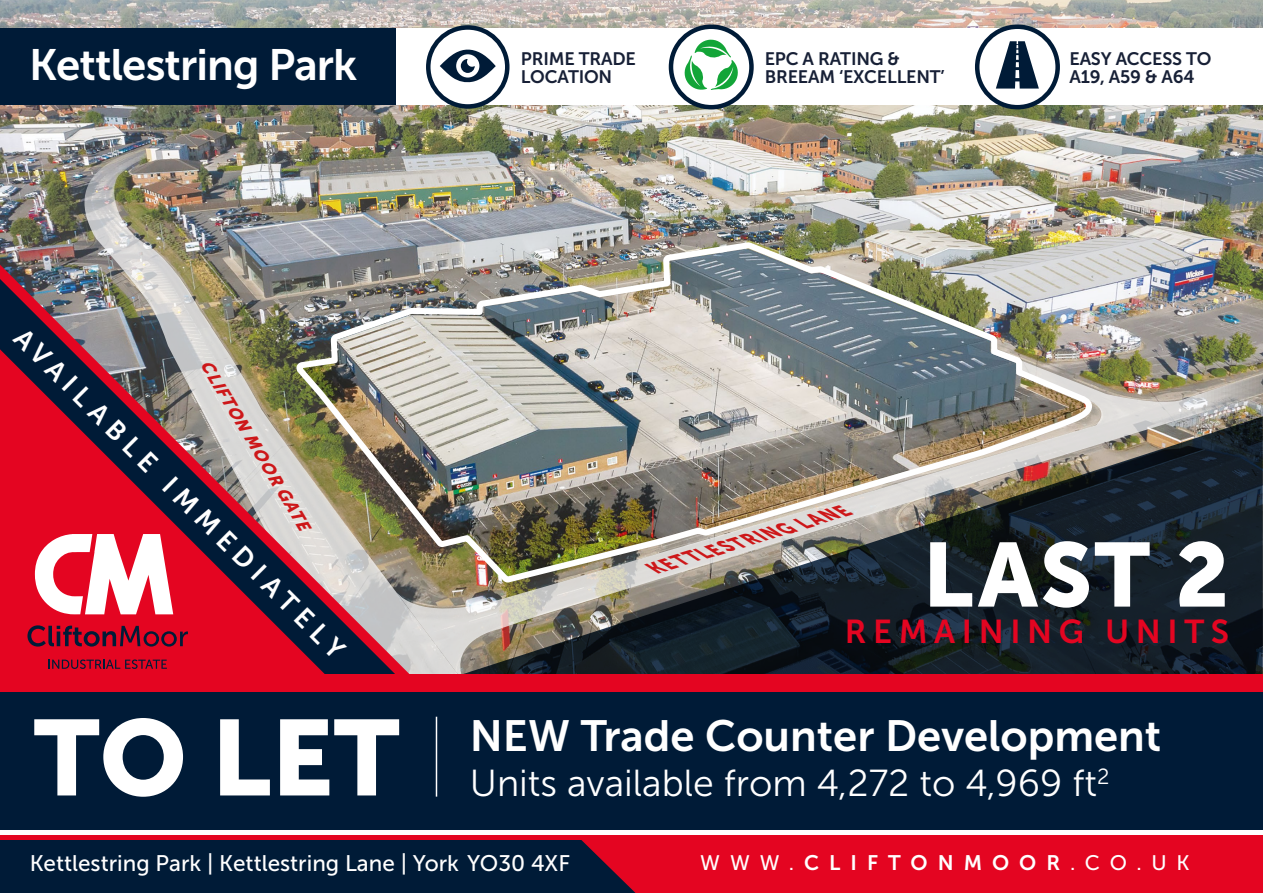
<style>
.page{position:relative;width:1263px;height:893px;background:#fff}
.page>*{position:absolute;margin:0;border:0;box-sizing:border-box;transform-origin:0 0}
.t1{font:106.5px "Museo Sans 900";color:#fff}
.t2{font:90px "Museo Sans 900";color:#fff}
.t3{font:43.8px "Museo Sans 700";letter-spacing:-.02em;color:#fff}
.t4{font:43.5px "Museo Sans 700";color:#fff}
.t5{font:37.5px "Museo Sans 300";color:#fff}
.t6{font:33px "Museo Sans 700";letter-spacing:.2em;color:#e40521}
.t7{font:27px "Museo Sans 700";color:#fff}
.t8{font:22.5px "Museo Sans 500";color:#fff}
.t9{font:21px "Museo Sans 700";letter-spacing:.475em;color:#fff}
.t10{font:18px/18px "Museo Sans 700";letter-spacing:-.01em;color:#172036}
.t11{font:italic 18px "Museo Sans 900";color:#cd1719}
.t12{font:italic 16.95px "Museo Sans 900";color:#cd1719}
.s1{font-family:"Museo Sans 500"}
</style>
<div class="page">
<img style="left:0;top:0;width:1263px;height:333px">
<div style="left:396px;top:29px;width:867px;height:76px;background:#fff"></div>
<div style="left:0;top:29px;width:396px;height:76px;background:#001b37"></div>
<img style="left:71px;top:149px;width:393px;height:116px">
<img style="left:0;top:265px;width:291px;height:14px">
<div style="left:0;top:683px;width:1263px;height:152px;background:#001b37"></div>
<svg style="left:0;top:279px;width:417px;height:413px;background:#9f4b59"></svg>
<img style="left:395px;top:333px;width:868px;height:341px">
<svg style="left:442px;top:416px;width:821px;height:258px;background:#2f363c"></svg>
<div style="left:0;top:837px;width:1263px;height:56px;background:#001b37"></div>
<div style="left:578px;top:839px;width:685px;height:54px;background:#e40521"></div>
<hr style="left:0;top:835px;width:1263px;height:4px;background:#e40521">
<hr style="left:0;top:831px;width:1263px;height:4px;background:#fff">
<div style="left:0;top:674px;width:1263px;height:17px;background:#e40521"></div>
<img style="left:291px;top:237px;width:804px;height:351px">
<div style="left:975px;top:24px;width:85px;height:85px;border:4px solid #001b37;border-radius:50%"></div>
<div style="left:669px;top:24px;width:85px;height:85px;border:4px solid #001b37;border-radius:50%"></div>
<div style="left:426px;top:25px;width:83px;height:84px;border:4px solid #001b37;border-radius:50%"></div>
<svg style="left:440px;top:49px;width:56px;height:34px"></svg>
<svg style="left:996px;top:41px;width:43px;height:48px"></svg>
<svg style="left:683px;top:39px;width:56px;height:51px"></svg>
<hr style="left:436px;top:717px;width:1px;height:80px;background:#fff">
<h3 class="t3" style="left:29px;top:40px;width:330px">Kettlestring Park</h3>
<p class="t10" style="left:521px;top:50px;width:117px">PRIME TRADE<br>LOCATION</p>
<p class="t10" style="left:765px;top:50px;width:181px">EPC A RATING &amp;<br>BREEAM ‘EXCELLENT’</p>
<p class="t10" style="left:1069px;top:50px;width:143px">EASY ACCESS TO<br>A19, A59 &amp; A64</p>
<h3 class="t7" style="left:30px;top:322px;width:456px;rotate:45deg">AVAILABLE IMMEDIATELY</h3>
<p class="t12" style="left:213px;top:356px;width:196px;rotate:59deg">CLIFTON MOOR GATE</p>
<h1 class="t1" style="left:34px;top:698px;width:367px">TO LET</h1>
<p class="t11" style="left:652px;top:558px;width:208px;rotate:-17deg">KETTLESTRING LANE</p>
<h2 class="t2" style="left:923px;top:524px;width:308px">LAST 2</h2>
<h3 class="t6" style="left:845px;top:613px;width:386px">REMAINING UNITS</h3>
<h3 class="t4" style="left:470px;top:711px;width:693px">NEW Trade Counter Development</h3>
<h3 class="t5" style="left:470px;top:763px;width:641px">Units available from 4,272 to 4,969 ft<sup>2</sup></h3>
<p class="t8" style="left:30px;top:850px;width:542px">Kettlestring Park | Kettlestring Lane | York YO30 4XF</p>
<p class="t9" style="left:700px;top:851px;width:491px"><span class="s1">WWW.</span>CLIFTONMOOR<span class="s1">.CO.UK</span></p>
</div>
